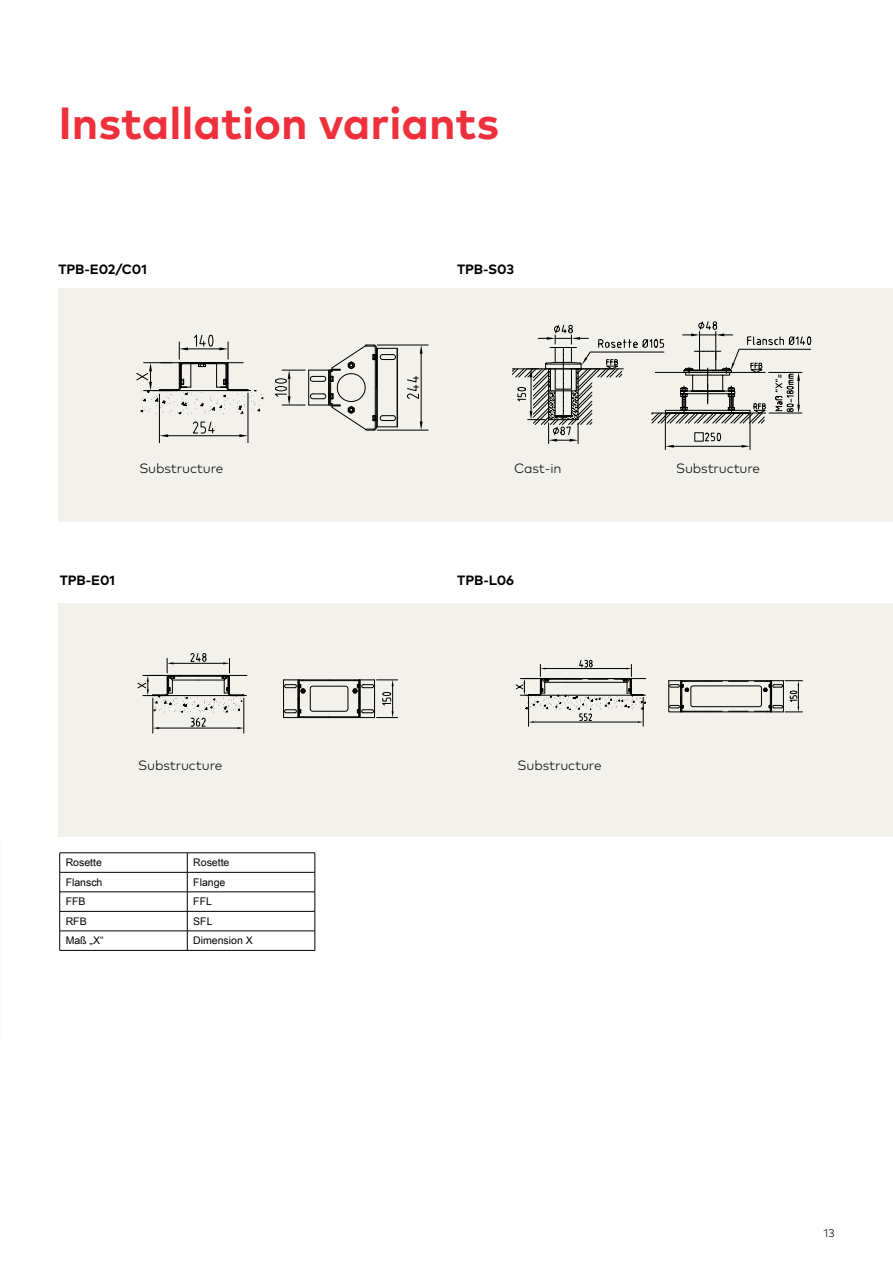
<style>
.page{position:relative;width:893px;height:1263px;background:#fff}
.page>*{position:absolute;margin:0;border:0;box-sizing:border-box;transform-origin:0 0}
.t1{font:700 45px "Mark Pro";color:#ee303c}
.t2{font:300 13.5px "Mark Pro";letter-spacing:-.01em;color:#000}
.t3{font:700 13.5px "Mark Pro";letter-spacing:-.01em;color:#000}
.t4{font:300 11.25px "Mark Pro";color:#000}
.t5{font:10.5px "Arial Unicode MS";color:#000}
</style>
<div class="page">
<div style="left:58px;top:289px;width:835px;height:233px;background:#f2f1ec"></div>
<div style="left:58px;top:603px;width:835px;height:234px;background:#f2f1ec"></div>
<svg style="left:136px;top:334px;width:293px;height:110px"></svg>
<svg style="left:512px;top:321px;width:299px;height:129px"></svg>
<hr style="left:198px;top:808px;width:46px;height:1px;background:#000">
<hr style="left:198px;top:771px;width:46px;height:1px;background:#000">
<hr style="left:131px;top:1029px;width:75px;height:1px;background:#000">
<hr style="left:131px;top:971px;width:75px;height:1px;background:#000">
<svg style="left:137px;top:653px;width:111px;height:81px"></svg>
<hr style="left:275px;top:938px;width:62px;height:1px;background:#000">
<hr style="left:275px;top:880px;width:62px;height:1px;background:#000">
<svg style="left:283px;top:679px;width:115px;height:40px"></svg>
<hr style="left:566px;top:792px;width:77px;height:1px;background:#000">
<hr style="left:566px;top:761px;width:77px;height:1px;background:#000">
<svg style="left:515px;top:659px;width:132px;height:68px"></svg>
<svg style="left:668px;top:680px;width:135px;height:33px"></svg>
<hr style="left:60px;top:852px;width:127px;height:1px;background:#000">
<hr style="left:187px;top:852px;width:128px;height:1px;background:#000">
<svg style="left:59px;top:853px;width:257px;height:97px"></svg>
<hr style="left:60px;top:950px;width:127px;height:1px;background:#000">
<hr style="left:187px;top:950px;width:128px;height:1px;background:#000">
<h1 class="t1" style="left:58px;top:89px;width:442px">Installation variants</h1>
<p class="t3" style="left:58px;top:259px;width:90px">TPB-E02/C01</p>
<p class="t3" style="left:457px;top:259px;width:59px">TPB-S03</p>
<p class="t2" style="left:139px;top:458px;width:85px">Substructure</p>
<p class="t2" style="left:514px;top:458px;width:49px">Cast-in</p>
<p class="t2" style="left:676px;top:458px;width:85px">Substructure</p>
<p class="t3" style="left:60px;top:570px;width:57px">TPB-E01</p>
<p class="t3" style="left:457px;top:570px;width:58px">TPB-L06</p>
<p class="t2" style="left:138px;top:755px;width:85px">Substructure</p>
<p class="t2" style="left:518px;top:755px;width:85px">Substructure</p>
<p class="t5" style="left:66px;top:855px;width:38px">Rosette</p>
<p class="t5" style="left:193px;top:855px;width:38px">Rosette</p>
<p class="t5" style="left:66px;top:874px;width:38px">Flansch</p>
<p class="t5" style="left:193px;top:874px;width:34px">Flange</p>
<p class="t5" style="left:66px;top:894px;width:21px">FFB</p>
<p class="t5" style="left:193px;top:894px;width:20px">FFL</p>
<p class="t5" style="left:66px;top:913px;width:22px">RFB</p>
<p class="t5" style="left:193px;top:913px;width:21px">SFL</p>
<p class="t5" style="left:66px;top:933px;width:39px">Maß „X“</p>
<p class="t5" style="left:193px;top:933px;width:61px">Dimension X</p>
<p class="t4" style="left:823px;top:1224px;width:12px">13</p>
</div>
